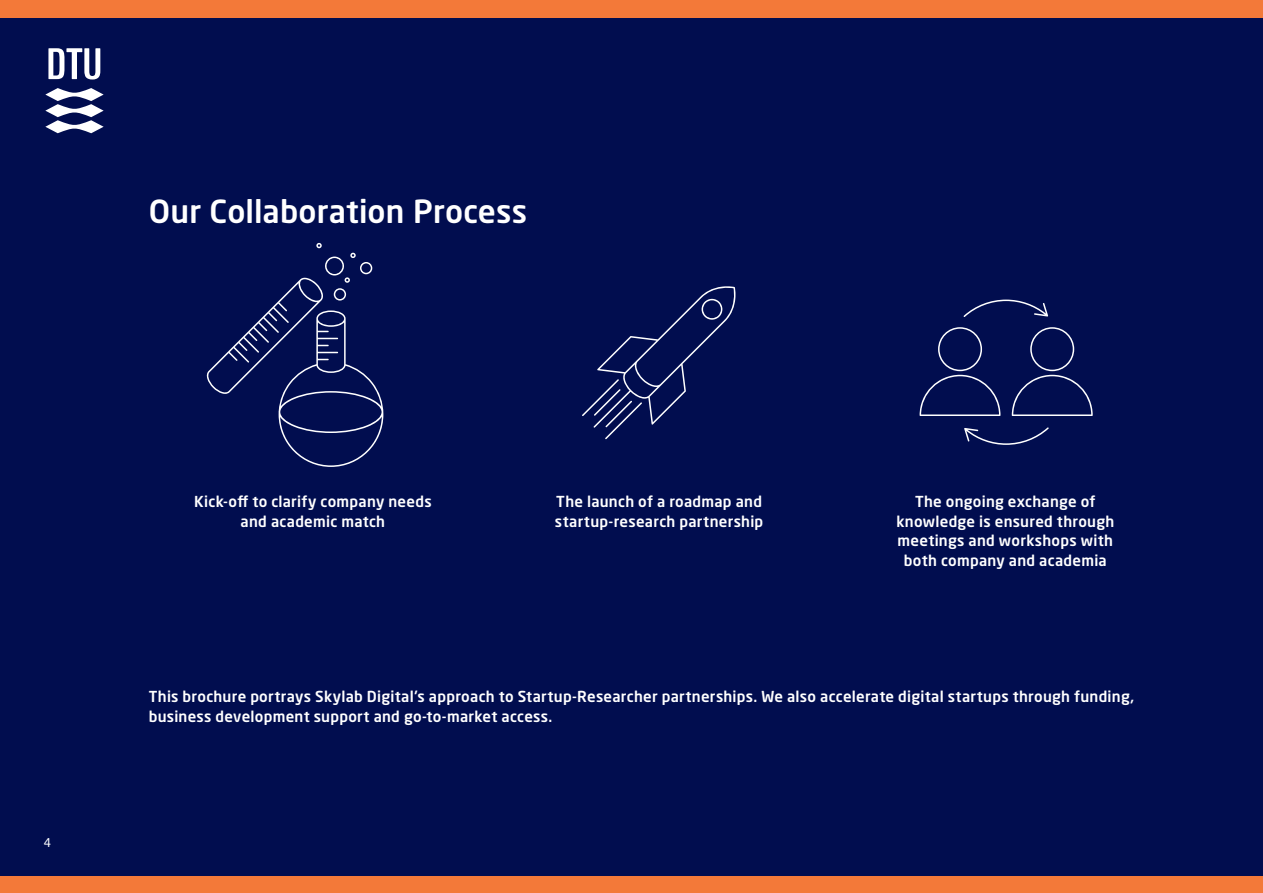
<style>
.page{position:relative;width:1263px;height:893px;background:#010d4f}
.page>*{position:absolute;margin:0;border:0;box-sizing:border-box;transform-origin:0 0}
.t1{font:500 31.5px "Neo Sans Pro";letter-spacing:.005em;color:#fff}
.t2{font:500 15px/19.5px "Neo Sans Pro";letter-spacing:.015em;color:#fff}
.t3{font:12px "Neo Sans Std";color:#fff}
</style>
<div class="page">
<div style="left:0;top:0;width:1263px;height:17px;background:#f37939"></div>
<div style="left:0;top:876px;width:1263px;height:17px;background:#f37939"></div>
<svg style="left:48px;top:48px;width:52px;height:32px"></svg>
<svg style="left:45px;top:88px;width:59px;height:45px"></svg>
<svg style="left:206px;top:243px;width:177px;height:224px"></svg>
<svg style="left:582px;top:286px;width:154px;height:153px"></svg>
<svg style="left:1012px;top:327px;width:81px;height:89px"></svg>
<svg style="left:919px;top:327px;width:81px;height:89px"></svg>
<svg style="left:964px;top:427px;width:85px;height:18px"></svg>
<svg style="left:963px;top:300px;width:85px;height:17px"></svg>
<h1 class="t1" style="left:149px;top:192px;width:380px">Our Collaboration Process</h1>
<p class="t3" style="left:44px;top:835px;width:9px">4</p>
<p class="t2" style="left:194px;top:491px;width:239px;text-align:center">Kick-off to clarify company needs and academic match</p>
<p class="t2" style="left:555px;top:491px;width:210px">The launch of a roadmap and startup-research partnership</p>
<p class="t2" style="left:896px;top:491px;width:219px;text-align:center">The ongoing exchange of knowledge is ensured through meetings and workshops with both company and academia</p>
<p class="t2" style="left:149px;top:686px;width:987px">This brochure portrays Skylab Digital’s approach to Startup-Researcher partnerships. We also accelerate digital startups through funding, business development support and go-to-market access.</p>
</div>
